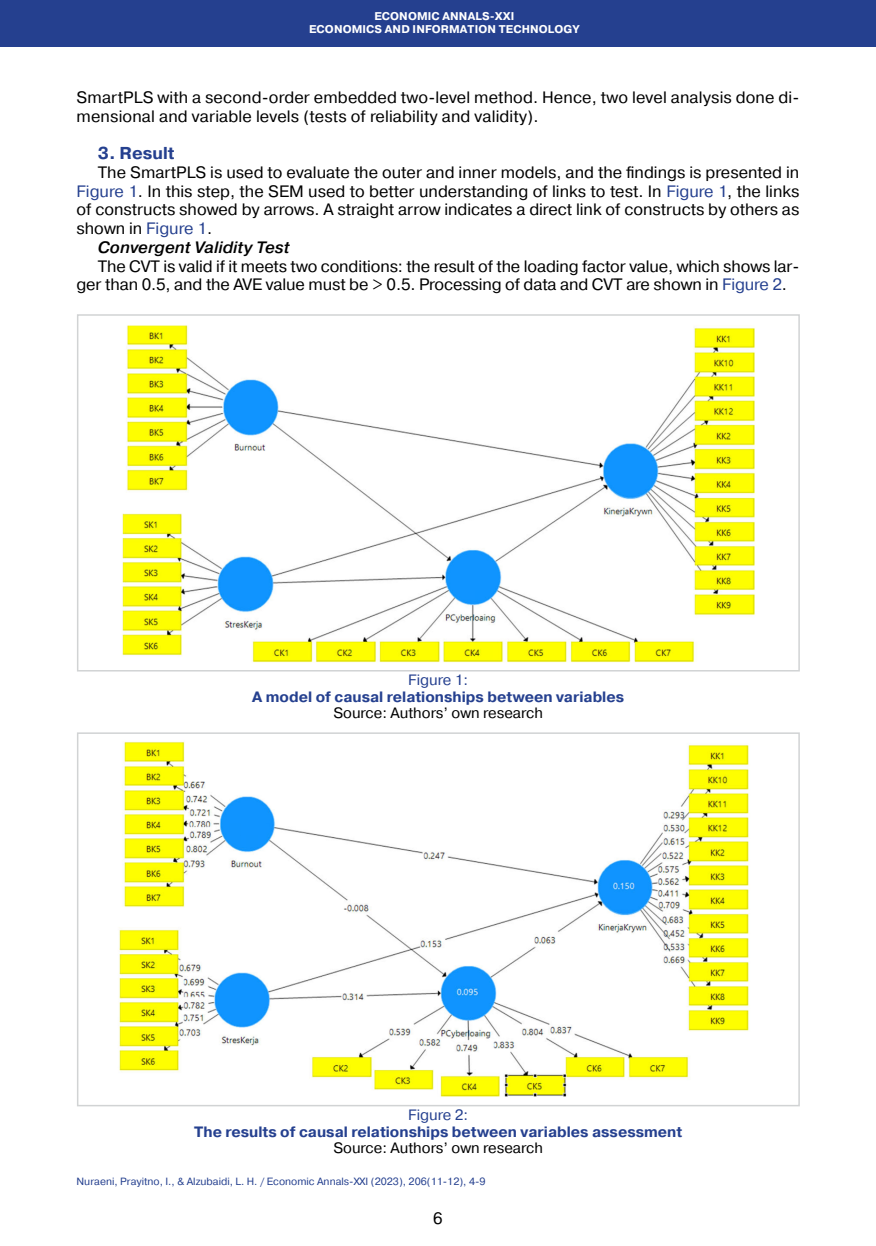
<style>
.page{position:relative;width:876px;height:1246px;background:#fff}
.page>*{position:absolute;margin:0;border:0;box-sizing:border-box;transform-origin:0 0}
.Заголовок_текст_2019{font:700 17.25px "Pragmatica";color:#25408f}
.Абзац_2019{font:16.5px/18.8px "Pragmatica";color:#000}
.Абзац_2019-2{font:italic 500 16.5px "Pragmatica";color:#000}
.Таблицы___рисунки_ша{font:700 15px "Pragmatica";color:#25408f}
.Таблицы__рисунки__по{font:15px "Pragmatica";color:#000}
.Таблицы___рисунки_ша-2{font:15px "Pragmatica";color:#25408f}
.Посада_2016{font:700 11.25px "Pragmatica";letter-spacing:.01em;color:#fff}
.Нижний_колонтитул_20{font:10.5px "Pragmatica";color:#25408f}
.s1{color:#25408f}
</style>
<div class="page">
<div style="left:0;top:0;width:876px;height:47px;background:#25408f"></div>
<img style="left:119px;top:741px;width:630px;height:356px">
<div style="left:77px;top:732px;width:723px;height:374px;border:2px solid #d1d3d4"></div>
<img style="left:122px;top:325px;width:633px;height:338px">
<div style="left:77px;top:314px;width:723px;height:357px;border:2px solid #d1d3d4"></div>
<p class="Посада_2016" style="left:374px;top:9px;width:142px">ECONOMIC ANNALS-XXI</p>
<p class="Посада_2016" style="left:309px;top:22px;width:272px">ECONOMICS AND INFORMATION TECHNOLOGY</p>
<p class="Абзац_2019" style="left:77px;top:88px;width:724px">SmartPLS with a second-order embedded two-level method. Hence, two level analysis done di&shy;mensional and variable levels (tests of reliability and validity).</p>
<p class="Заголовок_текст_2019" style="left:98px;top:142px;width:78px">3. Result</p>
<p class="Абзац_2019" style="left:77px;top:163px;width:724px;text-align:justify;text-indent:21px">The SmartPLS is used to evaluate the outer and inner models, and the findings is presented in <span class="s1">Figure 1</span>. In this step, the SEM used to better understanding of links to test. In <span class="s1">Figure 1</span>, the links of constructs showed by arrows. A straight arrow indicates a direct link of constructs by others as shown in <span class="s1">Figure 1</span>.</p>
<p class="Абзац_2019-2" style="left:98px;top:237px;width:193px">Convergent Validity Test</p>
<p class="Абзац_2019" style="left:77px;top:257px;width:722px;text-indent:21px">The CVT is valid if it meets two conditions: the result of the loading factor value, which shows lar&shy;ger than 0.5, and the AVE value must be &gt; 0.5. Processing of data and CVT are shown in <span class="s1">Figure 2</span>.</p>
<p class="Таблицы___рисунки_ша-2" style="left:408px;top:671px;width:61px">Figure 1:</p>
<p class="Таблицы___рисунки_ша" style="left:252px;top:687px;width:373px">A model of causal relationships between variables</p>
<p class="Таблицы__рисунки__по" style="left:333px;top:704px;width:211px">Source: Authors’ own research</p>
<p class="Таблицы___рисунки_ша-2" style="left:408px;top:1106px;width:61px">Figure 2:</p>
<p class="Таблицы___рисунки_ша" style="left:194px;top:1122px;width:489px">The results of causal relationships between variables assessment</p>
<p class="Таблицы__рисунки__по" style="left:333px;top:1139px;width:211px">Source: Authors’ own research</p>
<p class="Нижний_колонтитул_20" style="left:77px;top:1174px;width:411px">Nuraeni, Prayitno, I., &amp; Alzubaidi, L. H. / Economic Annals-XXI (2023), 206(11-12), 4-9</p>
<p class="Абзац_2019" style="left:433px;top:1210px;width:11px">6</p>
</div>
